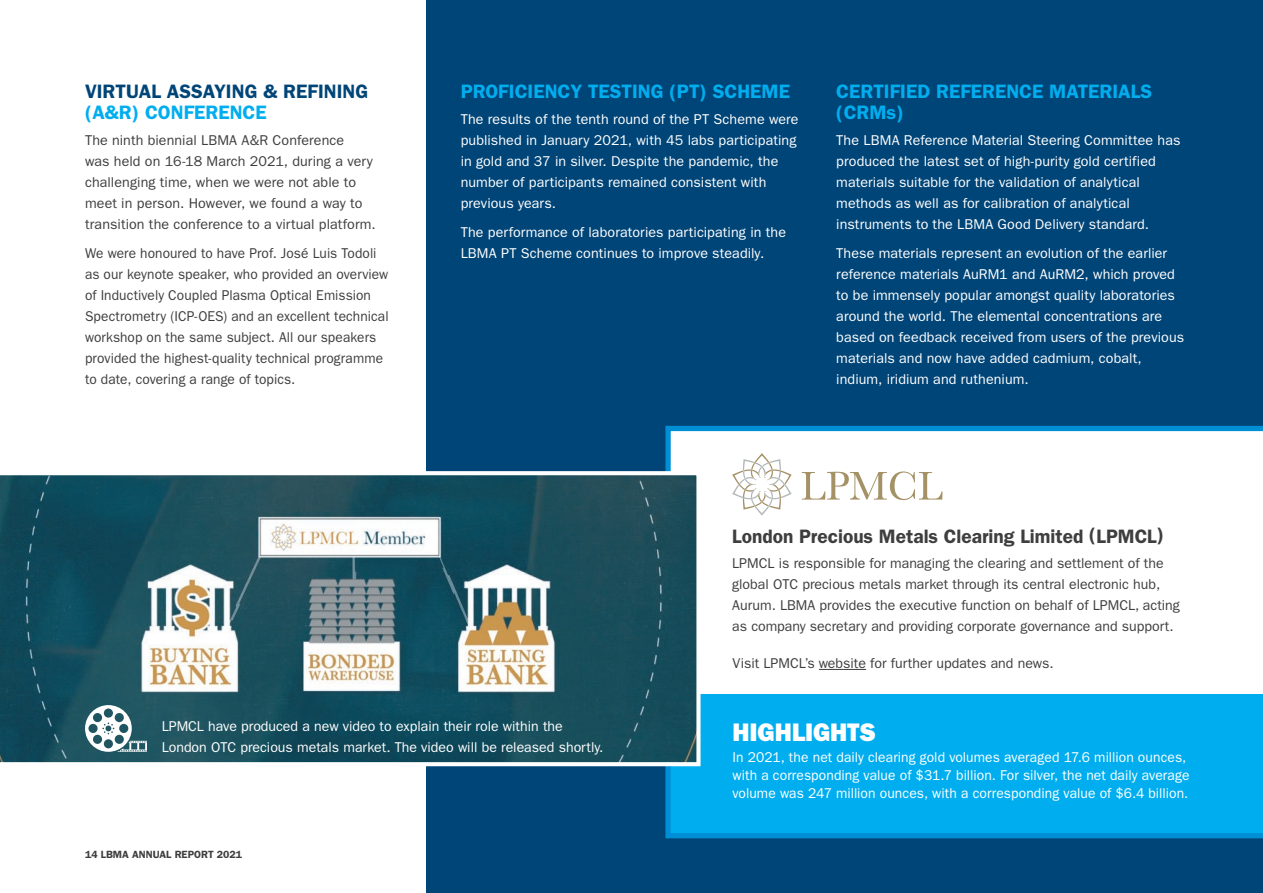
<style>
.page{position:relative;width:1263px;height:893px;background:#fff}
.page>*{position:absolute;margin:0;border:0;box-sizing:border-box;transform-origin:0 0}
.t1{font:25.5px "ITC Franklin Gothic Std Hvy";color:#fff}
.t2{font:600 19.5px/21px "ITC Franklin Gothic Std";color:#00aeef}
.t3{font:600 19.5px "ITC Franklin Gothic Std";color:#3e3e3f}
.t4{font:600 19.5px "ITC Franklin Gothic Std";color:#004578}
.t5{font:14.25px/21px "ITC Franklin Gothic Std";letter-spacing:.005em;color:#fff}
.t6{font:14.25px/21px "ITC Franklin Gothic Std";color:#3e3e3f}
.t7{font:14.25px/21px "ITC Franklin Gothic Std";color:#3e3e3f;scale:.96 1}
.t8{font:600 10.5px "ITC Franklin Gothic Std";color:#3e3e3f}
</style>
<div class="page">
<div style="left:427px;top:0;width:836px;height:893px;background:#004578"></div>
<svg style="left:665px;top:426px;width:598px;height:412px;background:#9ddff8"></svg>
<svg style="left:0;top:471px;width:700px;height:295px;background:#3c6771"></svg>
<hr style="left:819px;top:669px;width:47px;height:1px;background:#3e3e3f">
<svg style="left:802px;top:471px;width:140px;height:29px;background:#e8e3d8"></svg>
<svg style="left:732px;top:453px;width:60px;height:63px;background:#efeeea"></svg>
<svg style="left:85px;top:705px;width:62px;height:47px"></svg>
<h2 class="t4" style="left:85px;top:80px;width:285px">VIRTUAL ASSAYING &amp; REFINING</h2>
<h2 class="t2" style="left:85px;top:102px;width:183px">(A&amp;R) CONFERENCE</h2>
<p class="t6" style="left:85px;top:129px;width:292px">The ninth biennial LBMA A&amp;R Conference<br>was held on 16-18 March 2021, during a very challenging time, when we were not able to meet in person. However, we found a way to transition the conference to a virtual platform.</p>
<p class="t7" style="left:85px;top:243px;width:318px">We were honoured to have Prof. José Luis Todoli as our keynote speaker, who provided an overview of Inductively Coupled Plasma Optical Emission Spectrometry (ICP-OES) and an excellent technical workshop on the same subject. All our speakers provided the highest-quality technical programme to date, covering a range of topics.</p>
<h2 class="t2" style="left:461px;top:81px;width:331px">PROFICIENCY TESTING (PT) SCHEME</h2>
<p class="t5" style="left:461px;top:108px;width:339px">The results of the tenth round of the PT Scheme were published in January 2021, with 45 labs participating in gold and 37 in silver. Despite the pandemic, the number of participants remained consistent with previous years.</p>
<p class="t5" style="left:461px;top:222px;width:327px">The performance of laboratories participating in the<br>LBMA PT Scheme continues to improve steadily.</p>
<h2 class="t2" style="left:836px;top:81px;width:317px">CERTIFIED REFERENCE MATERIALS (CRMs)</h2>
<p class="t5" style="left:836px;top:129px;width:346px">The LBMA Reference Material Steering Committee has produced the latest set of high-purity gold certified materials suitable for the validation of analytical methods as well as for calibration of analytical instruments to the LBMA Good Delivery standard.</p>
<p class="t5" style="left:836px;top:243px;width:349px">These materials represent an evolution of the earlier reference materials AuRM1 and AuRM2, which proved to be immensely popular amongst quality laboratories around the world. The elemental concentrations are based on feedback received from users of the previous materials and now have added cadmium, cobalt, indium, iridium and ruthenium.</p>
<h2 class="t3" style="left:732px;top:524px;width:433px">London Precious Metals Clearing Limited (LPMCL)</h2>
<p class="t6" style="left:732px;top:553px;width:449px">LPMCL is responsible for managing the clearing and settlement of the global OTC precious metals market through its central electronic hub, Aurum. LBMA provides the executive function on behalf of LPMCL, acting as company secretary and providing corporate governance and support.</p>
<p class="t6" style="left:732px;top:652px;width:323px">Visit LPMCL’s website for further updates and news.</p>
<p class="t5" style="left:162px;top:716px;width:443px">LPMCL have produced a new video to explain their role within the<br>London OTC precious metals market. The video will be released shortly.</p>
<p class="t8" style="left:85px;top:848px;width:159px">14 LBMA ANNUAL REPORT 2021</p>
<h1 class="t1" style="left:732px;top:717px;width:145px">HIGHLIGHTS</h1>
<p class="t5" style="left:732px;top:749px;width:459px;line-height:18px">In 2021, the net daily clearing gold volumes averaged 17.6 million ounces, with a corresponding value of $31.7 billion. For silver, the net daily average volume was 247 million ounces, with a corresponding value of $6.4 billion.</p>
</div>
